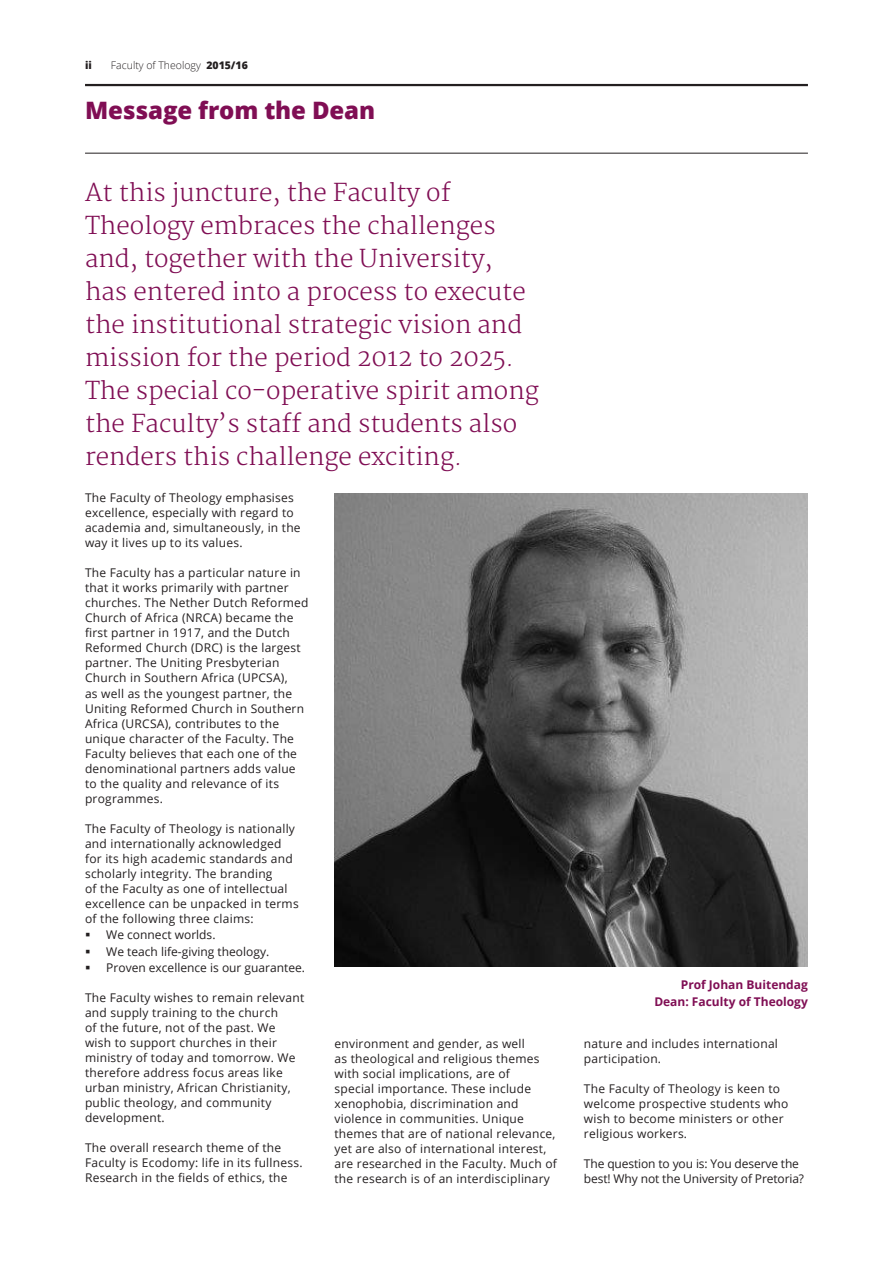
<style>
.page{position:relative;width:893px;height:1263px;background:#fff}
.page>*{position:absolute;margin:0;border:0;box-sizing:border-box;transform-origin:0 0}
.t1{font:300 24px/33px "Merriweather";color:#800e54}
.t2{font:800 24px "Open Sans";letter-spacing:-.005em;color:#800e54}
.t3{font:12px/15px "Open Sans";letter-spacing:.02em;color:#231f20}
.t4{font:12px "Open Sans";color:#231f20}
.t5{font:12px/15px "Open Sans";letter-spacing:-.01em;color:#231f20}
.t6{font:700 12px "Open Sans";color:#800e54}
.t7{font:300 10.5px "Open Sans";color:#231f20}
.t8{font:800 10.5px "Open Sans";color:#231f20}
.s1{font-weight:800}
</style>
<div class="page">
<hr style="left:85px;top:84px;width:723px;height:2px;background:#231f20">
<hr style="left:85px;top:153px;width:723px;height:1px;background:#231f20">
<img style="left:334px;top:493px;width:474px;height:474px">
<p class="t8" style="left:85px;top:57px;width:8px">ii</p>
<p class="t7" style="left:111px;top:58px;width:138px">Faculty of Theology <span class="s1">2015/16</span></p>
<p class="t2" style="left:85px;top:92px;width:292px">Message from the Dean</p>
<p class="t1" style="left:85px;top:177px;width:455px">At this juncture, the Faculty of Theology embraces the challenges and, together with the University, has entered into a process to execute the institutional strategic vision and mission for the period 2012 to 2025.<br>The special co-operative spirit among the Faculty’s staff and students also renders this challenge exciting.</p>
<p class="t3" style="left:85px;top:490px;width:217px">The Faculty of Theology emphasises excellence, especially with regard to academia and, simultaneously, in the way it lives up to its values.</p>
<p class="t3" style="left:85px;top:565px;width:225px">The Faculty has a particular nature in that it works primarily with partner churches. The Nether Dutch Reformed Church of Africa (NRCA) became the first partner in 1917, and the Dutch Reformed Church (DRC) is the largest partner. The Uniting Presbyterian Church in Southern Africa (UPCSA),<br>as well as the youngest partner, the Uniting Reformed Church in Southern Africa (URCSA), contributes to the unique character of the Faculty. The Faculty believes that each one of the denominational partners adds value to the quality and relevance of its programmes.</p>
<p class="t3" style="left:85px;top:820px;width:215px">The Faculty of Theology is nationally and internationally acknowledged for its high academic standards and scholarly integrity. The branding<br>of the Faculty as one of intellectual excellence can be unpacked in terms of the following three claims:</p>
<p class="t4" style="left:106px;top:926px;width:111px">We connect worlds.</p>
<p class="t4" style="left:106px;top:943px;width:164px">We teach life-giving theology.</p>
<p class="t4" style="left:106px;top:959px;width:200px">Proven excellence is our guarantee.</p>
<p class="t3" style="left:85px;top:990px;width:221px">The Faculty wishes to remain relevant and supply training to the church<br>of the future, not of the past. We wish to support churches in their ministry of today and tomorrow. We therefore address focus areas like urban ministry, African Christianity, public theology, and community development.</p>
<p class="t3" style="left:85px;top:1140px;width:219px">The overall research theme of the<br>Faculty is Ecodomy: life in its fullness.<br>Research in the fields of ethics, the</p>
<p class="t6" style="left:681px;top:976px;width:129px">Prof Johan Buitendag</p>
<p class="t6" style="left:654px;top:993px;width:155px">Dean: Faculty of Theology</p>
<p class="t3" style="left:334px;top:1035px;width:224px">environment and gender, as well<br>as theological and religious themes with social implications, are of<br>special importance. These include xenophobia, discrimination and violence in communities. Unique themes that are of national relevance, yet are also of international interest, are researched in the Faculty. Much of the research is of an interdisciplinary</p>
<p class="t3" style="left:584px;top:1035px;width:195px">nature and includes international participation.</p>
<p class="t3" style="left:584px;top:1080px;width:206px">The Faculty of Theology is keen to welcome prospective students who wish to become ministers or other religious workers.</p>
<p class="t5" style="left:584px;top:1155px;width:222px">The question to you is: You deserve the best! Why not the University of Pretoria?</p>
</div>
